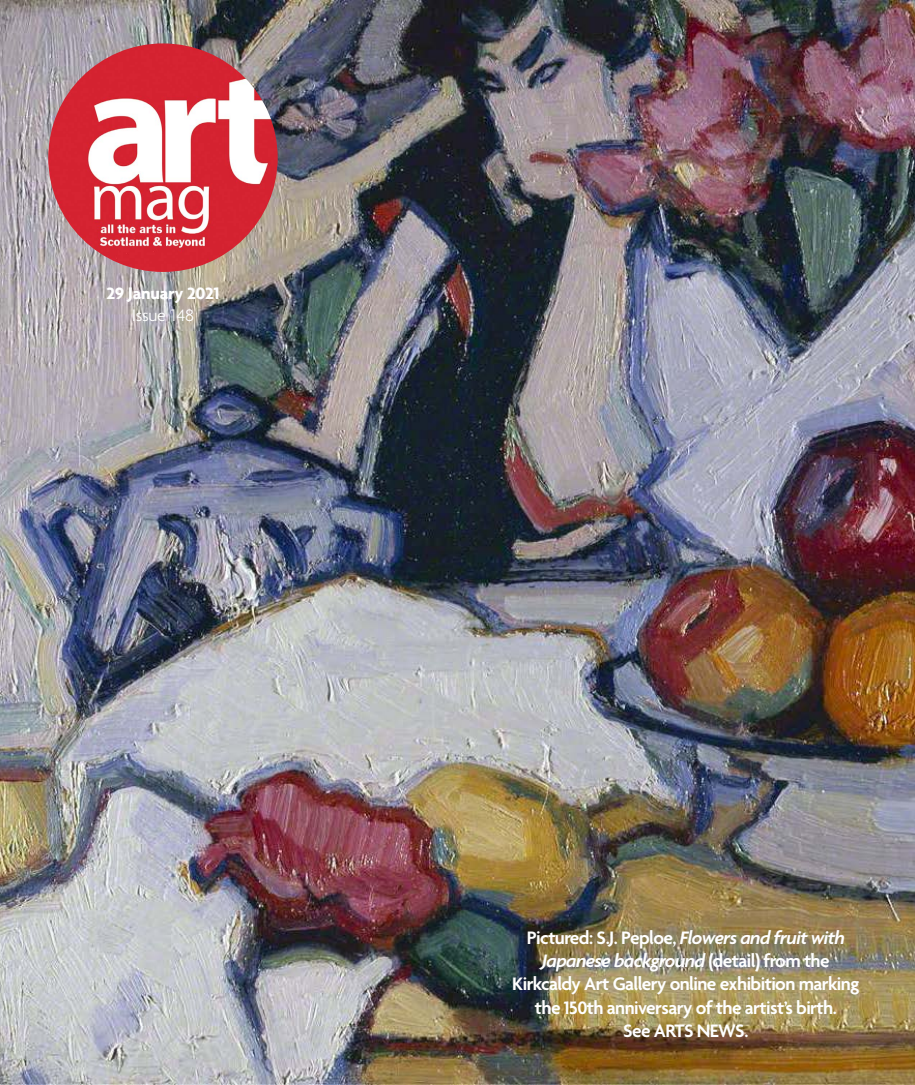
<style>
.page{position:relative;width:915px;height:1085px;background:#fff}
.page>*{position:absolute;margin:0;border:0;box-sizing:border-box;transform-origin:0 0}
.t1{font:600 19.5px/23.4px "Agenda";letter-spacing:-.03em;color:#fff;text-align:center}
.t2{font:700 18px "Agenda";letter-spacing:-.015em;color:#fff}
.t3{font:300 18px "Agenda";letter-spacing:-.02em;color:#fff}
.s1{font-style:italic}
</style>
<div class="page">
<img style="left:0;top:0;width:914px;height:1084px">
<img style="left:48px;top:43px;width:229px;height:229px">
<p class="t2" style="left:106px;top:282px;width:115px">29 January 2021</p>
<p class="t3" style="left:132px;top:305px;width:63px">Issue 148</p>
<p class="t1" style="left:512px;top:926px;width:348px">Pictured: S.J. Peploe, <span class="s1">Flowers and fruit with Japanese background</span> (detail) from the Kirkcaldy Art Gallery online exhibition marking the 150th anniversary of the artist’s birth.<br>See ARTS NEWS.</p>
</div>
